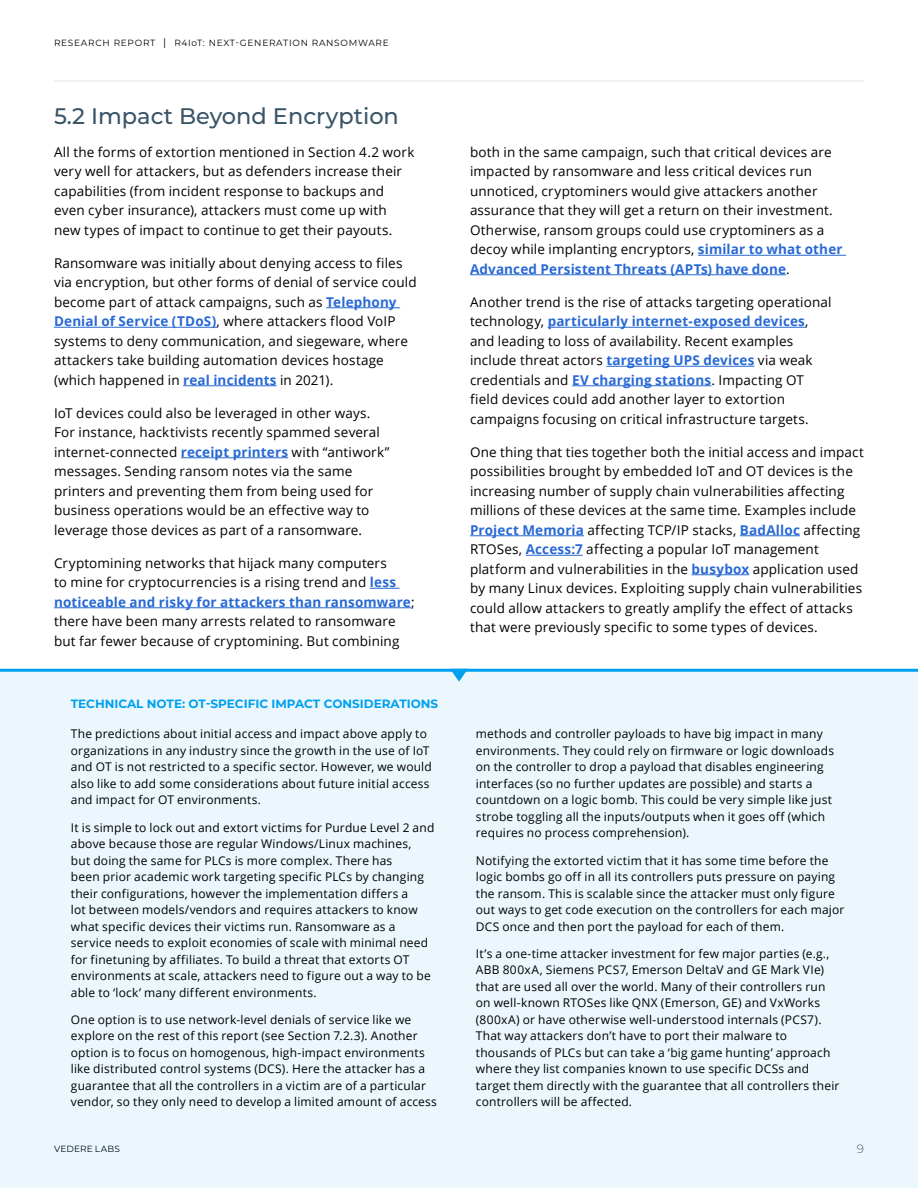
<style>
.page{position:relative;width:918px;height:1188px;background:#fff}
.page>*{position:absolute;margin:0;border:0;box-sizing:border-box;transform-origin:0 0}
.Headline_2{font:500 22.5px "Montserrat";color:#395466}
.Body_Copy_Regular{font:13.5px/19.5px "Open Sans";letter-spacing:.01em;color:#000}
.Body_copy_-_small{font:12px/16.5px "Open Sans";letter-spacing:.015em;color:#000}
.Sheet_Name_Title{font:700 12px "Montserrat";color:#00a0f1}
.t1{font:300 12px "Montserrat";color:#585858}
.t2{font:9px "Montserrat";letter-spacing:.08em;color:#000}
.t3{font:9px "Montserrat";letter-spacing:.02em;color:#000}
.s1{font-size:10.5px}
.s2{font-weight:700;color:#2869d5}
</style>
<div class="page">
<hr style="left:54px;top:81px;width:810px;height:1px;background:#e2e2e2">
<hr style="left:326px;top:307px;width:74px;height:1px;background:#2869d5">
<hr style="left:54px;top:327px;width:163px;height:1px;background:#2869d5">
<hr style="left:183px;top:385px;width:94px;height:1px;background:#2869d5">
<hr style="left:181px;top:457px;width:107px;height:1px;background:#2869d5">
<hr style="left:370px;top:588px;width:30px;height:1px;background:#2869d5">
<hr style="left:54px;top:607px;width:357px;height:1px;background:#2869d5">
<hr style="left:698px;top:255px;width:148px;height:1px;background:#2869d5">
<hr style="left:470px;top:274px;width:316px;height:1px;background:#2869d5">
<hr style="left:548px;top:327px;width:257px;height:1px;background:#2869d5">
<hr style="left:606px;top:366px;width:148px;height:1px;background:#2869d5">
<hr style="left:572px;top:385px;width:139px;height:1px;background:#2869d5">
<hr style="left:470px;top:535px;width:114px;height:1px;background:#2869d5">
<hr style="left:740px;top:535px;width:60px;height:1px;background:#2869d5">
<hr style="left:526px;top:555px;width:57px;height:1px;background:#2869d5">
<hr style="left:692px;top:574px;width:57px;height:1px;background:#2869d5">
<div style="left:0;top:672px;width:918px;height:516px;background:#ebf7fd"></div>
<hr style="left:0;top:669px;width:918px;height:3px;background:#00a0f1">
<svg style="left:450px;top:671px;width:18px;height:11px"></svg>
<p class="t2" style="left:54px;top:36px;width:336px">RESEARCH REPORT <span class="s1">|</span> R4IoT: NEXT-GENERATION RANSOMWARE</p>
<p class="Headline_2" style="left:54px;top:100px;width:346px">5.2 Impact Beyond Encryption</p>
<p class="Body_Copy_Regular" style="left:54px;top:142px;width:362px">All the forms of extortion mentioned in Section 4.2 work very well for attackers, but as defenders increase their capabilities (from incident response to backups and even cyber insurance), attackers must come up with new types of impact to continue to get their payouts.</p>
<p class="Body_Copy_Regular" style="left:54px;top:253px;width:364px">Ransomware was initially about denying access to files via encryption, but other forms of denial of service could become part of attack campaigns, such as <span class="s2">Telephony Denial of Service (TDoS)</span>, where attackers flood VoIP systems to deny communication, and siegeware, where attackers take building automation devices hostage (which happened in <span class="s2">real incidents</span> in 2021).</p>
<p class="Body_Copy_Regular" style="left:54px;top:403px;width:337px">IoT devices could also be leveraged in other ways.<br>For instance, hacktivists recently spammed several internet-connected <span class="s2">receipt printers</span> with “antiwork” messages. Sending ransom notes via the same printers and preventing them from being used for business operations would be an effective way to leverage those devices as part of a ransomware.</p>
<p class="Body_Copy_Regular" style="left:54px;top:553px;width:362px">Cryptomining networks that hijack many computers<br>to mine for cryptocurrencies is a rising trend and <span class="s2">less noticeable and risky for attackers than ransomware</span>; there have been many arrests related to ransomware but far fewer because of cryptomining. But combining</p>
<p class="Sheet_Name_Title" style="left:71px;top:695px;width:369px">TECHNICAL NOTE: OT-SPECIFIC IMPACT CONSIDERATIONS</p>
<p class="Body_copy_-_small" style="left:71px;top:725px;width:363px">The predictions about initial access and impact above apply to organizations in any industry since the growth in the use of IoT and OT is not restricted to a specific sector. However, we would also like to add some considerations about future initial access and impact for OT environments.</p>
<p class="Body_copy_-_small" style="left:71px;top:819px;width:365px">It is simple to lock out and extort victims for Purdue Level 2 and above because those are regular Windows/Linux machines,<br>but doing the same for PLCs is more complex. There has<br>been prior academic work targeting specific PLCs by changing their configurations, however the implementation differs a<br>lot between models/vendors and requires attackers to know what specific devices their victims run. Ransomware as a service needs to exploit economies of scale with minimal need for finetuning by affiliates. To build a threat that extorts OT environments at scale, attackers need to figure out a way to be able to ‘lock’ many different environments.</p>
<p class="Body_copy_-_small" style="left:71px;top:1011px;width:368px">One option is to use network-level denials of service like we explore on the rest of this report (see Section 7.2.3). Another option is to focus on homogenous, high-impact environments like distributed control systems (DCS). Here the attacker has a guarantee that all the controllers in a victim are of a particular vendor, so they only need to develop a limited amount of access</p>
<p class="Body_Copy_Regular" style="left:470px;top:142px;width:374px">both in the same campaign, such that critical devices are impacted by ransomware and less critical devices run unnoticed, cryptominers would give attackers another assurance that they will get a return on their investment.<br>Otherwise, ransom groups could use cryptominers as a decoy while implanting encryptors, <span class="s2">similar to what other Advanced Persistent Threats (APTs) have done</span>.</p>
<p class="Body_Copy_Regular" style="left:470px;top:292px;width:363px">Another trend is the rise of attacks targeting operational technology, <span class="s2">particularly internet-exposed devices</span>, and leading to loss of availability. Recent examples include threat actors <span class="s2">targeting UPS devices</span> via weak credentials and <span class="s2">EV charging stations</span>. Impacting OT field devices could add another layer to extortion campaigns focusing on critical infrastructure targets.</p>
<p class="Body_Copy_Regular" style="left:470px;top:442px;width:395px">One thing that ties together both the initial access and impact possibilities brought by embedded IoT and OT devices is the increasing number of supply chain vulnerabilities affecting millions of these devices at the same time. Examples include <span class="s2">Project Memoria</span> affecting TCP/IP stacks, <span class="s2">BadAlloc</span> affecting RTOSes, <span class="s2">Access:7</span> affecting a popular IoT management platform and vulnerabilities in the <span class="s2">busybox</span> application used by many Linux devices. Exploiting supply chain vulnerabilities could allow attackers to greatly amplify the effect of attacks that were previously specific to some types of devices.</p>
<p class="Body_copy_-_small" style="left:476px;top:725px;width:360px">methods and controller payloads to have big impact in many environments. They could rely on firmware or logic downloads on the controller to drop a payload that disables engineering interfaces (so no further updates are possible) and starts a countdown on a logic bomb. This could be very simple like just strobe toggling all the inputs/outputs when it goes off (which requires no process comprehension).</p>
<p class="Body_copy_-_small" style="left:476px;top:852px;width:370px">Notifying the extorted victim that it has some time before the logic bombs go off in all its controllers puts pressure on paying the ransom. This is scalable since the attacker must only figure out ways to get code execution on the controllers for each major DCS once and then port the payload for each of them.</p>
<p class="Body_copy_-_small" style="left:476px;top:945px;width:365px">It’s a one-time attacker investment for few major parties (e.g., ABB 800xA, Siemens PCS7, Emerson DeltaV and GE Mark VIe) that are used all over the world. Many of their controllers run on well-known RTOSes like QNX (Emerson, GE) and VxWorks (800xA) or have otherwise well-understood internals (PCS7).<br>That way attackers don’t have to port their malware to thousands of PLCs but can take a ‘big game hunting’ approach where they list companies known to use specific DCSs and target them directly with the guarantee that all controllers their controllers will be affected.</p>
<p class="t3" style="left:54px;top:1142px;width:67px">VEDERE LABS</p>
<p class="t1" style="left:857px;top:1141px;width:9px">9</p>
</div>
